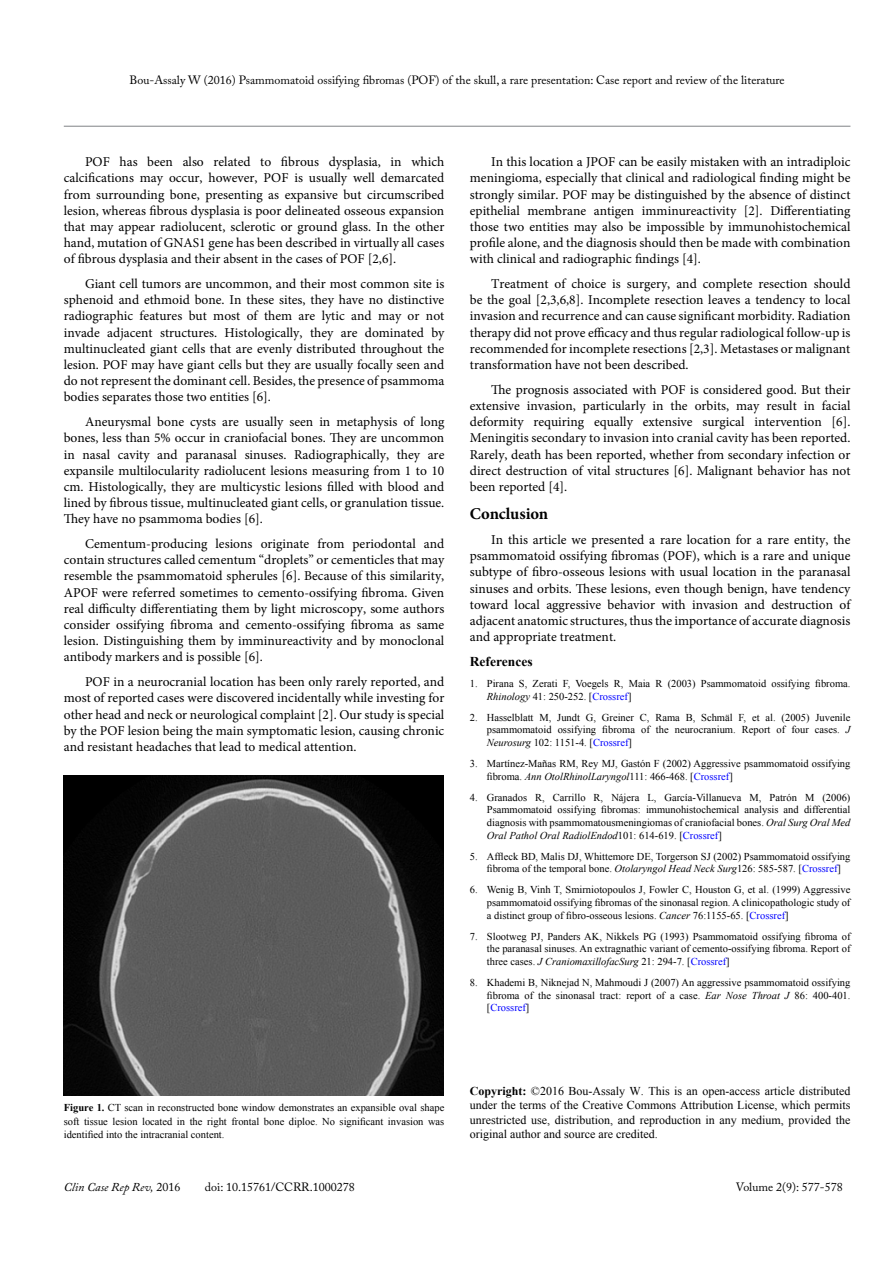
<style>
.page{position:relative;width:893px;height:1263px;background:#fff}
.page>*{position:absolute;margin:0;border:0;box-sizing:border-box;transform-origin:0 0}
.t1{font:700 16.5px "Minion Pro";letter-spacing:-.01em;color:#000}
.t2{font:13.5px/16.2px "Minion Pro";color:#000;text-align:justify}
.t3{font:700 13.5px "Times New Roman";color:#000}
.t4{font:12px/14.4px "Times New Roman";color:#000;text-align:justify}
.t5{font:12px "Adobe Caslon Pro";color:#000}
.t6{font:italic 12px "Adobe Caslon Pro";color:#000}
.t7{font:10.5px/12.6px "Times New Roman";color:#000;text-align:justify}
.s1{font-style:italic}
.s2{color:#00f}
.s3{font-weight:700}
.s4{font-style:normal}
</style>
<div class="page">
<hr style="left:64px;top:126px;width:786px;height:1px;background:#808285">
<img style="left:64px;top:775px;width:380px;height:320px">
<p class="t5" style="left:130px;top:73px;width:657px">Bou-Assaly W (2016) Psammomatoid ossifying fibromas (POF) of the skull, a rare presentation: Case report and review of the literature</p>
<p class="t2" style="left:64px;top:154px;width:382px;text-indent:21px">POF has been also related to fibrous dysplasia, in which calcifications may occur, however, POF is usually well demarcated from surrounding bone, presenting as expansive but circumscribed lesion, whereas fibrous dysplasia is poor delineated osseous expansion that may appear radiolucent, sclerotic or ground glass. In the other hand, mutation of GNAS1 gene has been described in virtually all cases of fibrous dysplasia and their absent in the cases of POF [2,6].</p>
<p class="t2" style="left:64px;top:276px;width:382px;text-indent:21px">Giant cell tumors are uncommon, and their most common site is sphenoid and ethmoid bone. In these sites, they have no distinctive radiographic features but most of them are lytic and may or not invade adjacent structures. Histologically, they are dominated by multinucleated giant cells that are evenly distributed throughout the lesion. POF may have giant cells but they are usually focally seen and do not represent the dominant cell. Besides, the presence of psammoma bodies separates those two entities [6].</p>
<p class="t2" style="left:64px;top:414px;width:382px;text-indent:21px">Aneurysmal bone cysts are usually seen in metaphysis of long bones, less than 5% occur in craniofacial bones. They are uncommon in nasal cavity and paranasal sinuses. Radiographically, they are expansile multilocularity radiolucent lesions measuring from 1 to 10 cm. Histologically, they are multicystic lesions filled with blood and lined by fibrous tissue, multinucleated giant cells, or granulation tissue.<br>They have no psammoma bodies [6].</p>
<p class="t2" style="left:64px;top:536px;width:382px;text-indent:21px">Cementum-producing lesions originate from periodontal and contain structures called cementum “droplets” or cementicles that may resemble the psammomatoid spherules [6]. Because of this similarity, APOF were referred sometimes to cemento-ossifying fibroma. Given real difficulty differentiating them by light microscopy, some authors consider ossifying fibroma and cemento-ossifying fibroma as same lesion. Distinguishing them by imminureactivity and by monoclonal antibody markers and is possible [6].</p>
<p class="t2" style="left:64px;top:674px;width:382px;text-indent:21px">POF in a neurocranial location has been only rarely reported, and most of reported cases were discovered incidentally while investing for other head and neck or neurological complaint [2]. Our study is special by the POF lesion being the main symptomatic lesion, causing chronic and resistant headaches that lead to medical attention.</p>
<p class="t2" style="left:470px;top:154px;width:382px;text-indent:21px">In this location a JPOF can be easily mistaken with an intradiploic meningioma, especially that clinical and radiological finding might be strongly similar. POF may be distinguished by the absence of distinct epithelial membrane antigen imminureactivity [2]. Differentiating those two entities may also be impossible by immunohistochemical profile alone, and the diagnosis should then be made with combination with clinical and radiographic findings [4].</p>
<p class="t2" style="left:470px;top:276px;width:382px;text-indent:21px">Treatment of choice is surgery, and complete resection should be the goal [2,3,6,8]. Incomplete resection leaves a tendency to local invasion and recurrence and can cause significant morbidity. Radiation therapy did not prove efficacy and thus regular radiological follow-up is recommended for incomplete resections [2,3]. Metastases or malignant transformation have not been described.</p>
<p class="t2" style="left:470px;top:381px;width:382px;text-indent:21px">The prognosis associated with POF is considered good. But their extensive invasion, particularly in the orbits, may result in facial deformity requiring equally extensive surgical intervention [6].<br>Meningitis secondary to invasion into cranial cavity has been reported.<br>Rarely, death has been reported, whether from secondary infection or direct destruction of vital structures [6]. Malignant behavior has not been reported [4].</p>
<p class="t1" style="left:470px;top:502px;width:80px">Conclusion</p>
<p class="t2" style="left:470px;top:532px;width:382px;text-indent:21px">In this article we presented a rare location for a rare entity, the psammomatoid ossifying fibromas (POF), which is a rare and unique subtype of fibro-osseous lesions with usual location in the paranasal sinuses and orbits. These lesions, even though benign, have tendency toward local aggressive behavior with invasion and destruction of adjacent anatomic structures, thus the importance of accurate diagnosis and appropriate treatment.</p>
<p class="t3" style="left:470px;top:652px;width:64px">References</p>
<p class="t7" style="left:487px;top:677px;width:365px;text-indent:-17px">1. Pirana S, Zerati F, Voegels R, Maia R (2003) Psammomatoid ossifying fibroma.<br><span class="s1">Rhinology</span> 41: 250-252. [<span class="s2">Crossref</span>]</p>
<p class="t7" style="left:487px;top:711px;width:365px;text-indent:-17px">2. Hasselblatt M, Jundt G, Greiner C, Rama B, Schmäl F, et al. (2005) Juvenile psammomatoid ossifying fibroma of the neurocranium. Report of four cases. <span class="s1">J Neurosurg</span> 102: 1151-4. [<span class="s2">Crossref</span>]</p>
<p class="t7" style="left:487px;top:757px;width:365px;text-indent:-17px">3. Martínez-Mañas RM, Rey MJ, Gastón F (2002) Aggressive psammomatoid ossifying fibroma. <span class="s1">Ann OtolRhinolLaryngol</span>111: 466-468. [<span class="s2">Crossref</span>]</p>
<p class="t7" style="left:487px;top:791px;width:365px;text-indent:-17px">4. Granados R, Carrillo R, Nájera L, García-Villanueva M, Patrón M (2006)<br>Psammomatoid ossifying fibromas: immunohistochemical analysis and differential diagnosis with psammomatousmeningiomas of craniofacial bones. <span class="s1">Oral Surg Oral Med Oral Pathol Oral RadiolEndod</span>101: 614-619. [<span class="s2">Crossref</span>]</p>
<p class="t7" style="left:487px;top:850px;width:365px;text-indent:-17px">5. Affleck BD, Malis DJ, Whittemore DE, Torgerson SJ (2002) Psammomatoid ossifying fibroma of the temporal bone. <span class="s1">Otolaryngol Head Neck Surg</span>126: 585-587. [<span class="s2">Crossref</span>]</p>
<p class="t7" style="left:487px;top:883px;width:365px;text-indent:-17px">6. Wenig B, Vinh T, Smirniotopoulos J, Fowler C, Houston G, et al. (1999) Aggressive psammomatoid ossifying fibromas of the sinonasal region. A clinicopathologic study of a distinct group of fibro-osseous lesions. <span class="s1">Cancer</span> 76:1155-65. [<span class="s2">Crossref</span>]</p>
<p class="t7" style="left:487px;top:930px;width:365px;text-indent:-17px">7. Slootweg PJ, Panders AK, Nikkels PG (1993) Psammomatoid ossifying fibroma of the paranasal sinuses. An extragnathic variant of cemento-ossifying fibroma. Report of three cases. <span class="s1">J CraniomaxillofacSurg</span> 21: 294-7. [<span class="s2">Crossref</span>]</p>
<p class="t7" style="left:487px;top:976px;width:365px;text-indent:-17px">8. Khademi B, Niknejad N, Mahmoudi J (2007) An aggressive psammomatoid ossifying fibroma of the sinonasal tract: report of a case. <span class="s1">Ear Nose Throat J</span> 86: 400-401. [<span class="s2">Crossref</span>]</p>
<p class="t7" style="left:64px;top:1101px;width:382px;line-height:13.5px"><span class="s3">Figure 1.</span> CT scan in reconstructed bone window demonstrates an expansible oval shape soft tissue lesion located in the right frontal bone diploe. No significant invasion was identified into the intracranial content.</p>
<p class="t4" style="left:470px;top:1083px;width:382px"><span class="s3">Copyright:</span> ©2016 Bou-Assaly W. This is an open-access article distributed under the terms of the Creative Commons Attribution License, which permits unrestricted use, distribution, and reproduction in any medium, provided the original author and source are credited.</p>
<p class="t6" style="left:64px;top:1180px;width:118px">Clin Case Rep Rev, <span class="s4">2016</span></p>
<p class="t5" style="left:205px;top:1180px;width:151px">doi: 10.15761/CCRR.1000278</p>
<p class="t5" style="left:736px;top:1180px;width:108px">Volume 2(9): 577-578</p>
</div>
